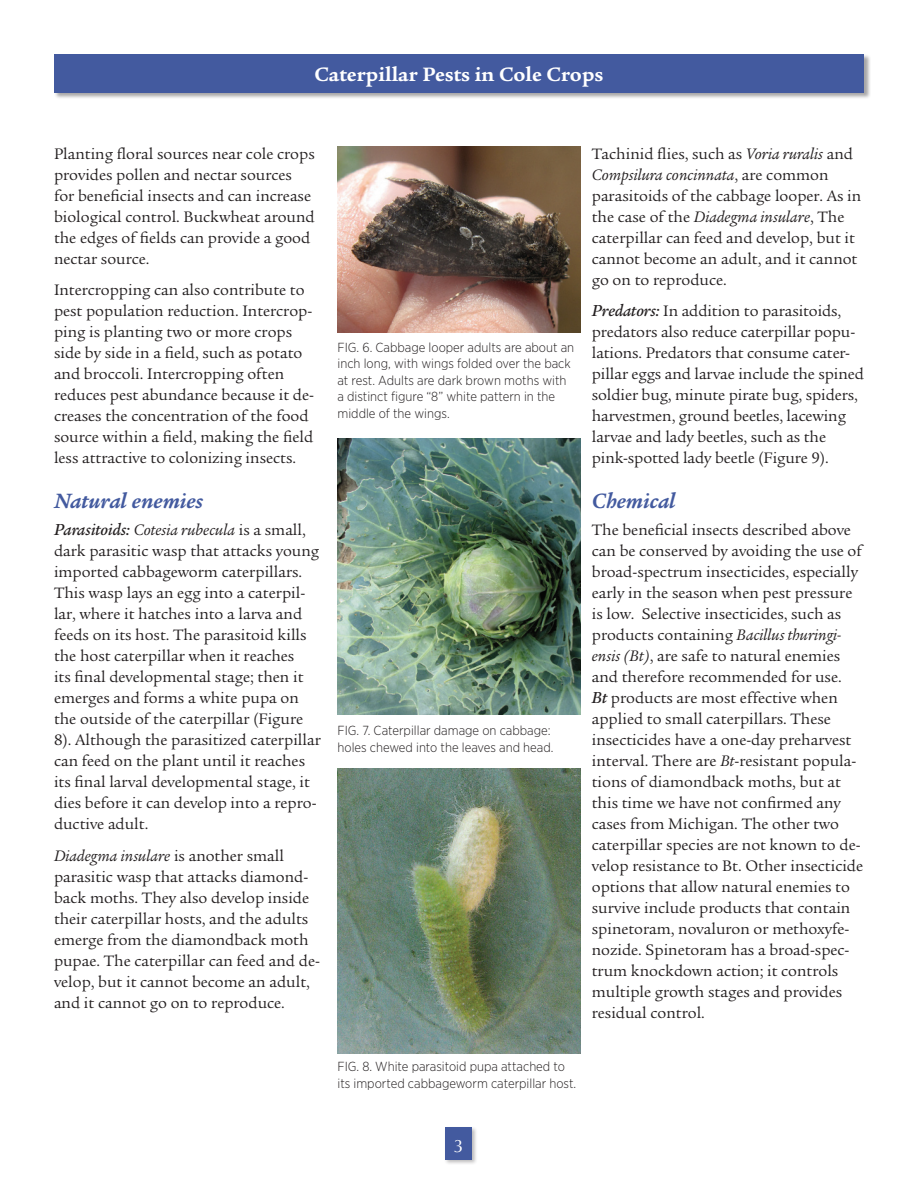
<style>
.page{position:relative;width:918px;height:1188px;background:#fff}
.page>*{position:absolute;margin:0;border:0;box-sizing:border-box;transform-origin:0 0}
.t1{font:italic 700 22.5px "Legacy Serif";color:#435a9f}
.t2{font:700 21px "Legacy Serif";color:#fff}
.t3{font:18px "Optima";color:#fff}
.t4{font:16.5px/21px "Legacy Serif";color:#231f20}
.t5{font:300 13.2px/16.5px "Gotham Narrow";color:#231f20}
.s1{font-weight:500;font-style:italic;font-size:17.25px}
.s2{font-style:italic}
</style>
<div class="page">
<div style="left:54px;top:54px;width:817px;height:46px;background:#231f20;opacity:.4"></div>
<div style="left:54px;top:54px;width:810px;height:39px;background:#435a9f"></div>
<div style="left:444px;top:1126px;width:34px;height:39px;background:#231f20;opacity:.3"></div>
<div style="left:446px;top:1127px;width:26px;height:33px;background:#435a9f"></div>
<img style="left:338px;top:147px;width:242px;height:186px">
<img style="left:338px;top:438px;width:242px;height:277px">
<img style="left:338px;top:769px;width:242px;height:284px">
<p class="t2" style="left:315px;top:62px;width:290px">Caterpillar Pests in Cole Crops</p>
<p class="t4" style="left:54px;top:143px;width:262px">Planting floral sources near cole crops provides pollen and nectar sources for beneficial insects and can increase biological control. Buckwheat around the edges of fields can provide a good nectar source.</p>
<p class="t4" style="left:54px;top:280px;width:261px">Intercropping can also contribute to pest population reduction. Intercrop&shy;ping is planting two or more crops side by side in a field, such as potato and broccoli. Intercropping often reduces pest abundance because it de&shy;creases the concentration of the food source within a field, making the field less attractive to colonizing insects.</p>
<p class="t1" style="left:54px;top:489px;width:151px">Natural enemies</p>
<p class="t4" style="left:54px;top:520px;width:268px"><span class="s1">Parasitoids:</span> <span class="s2">Cotesia rubecula</span> is a small, dark parasitic wasp that attacks young imported cabbageworm caterpillars.<br>This wasp lays an egg into a caterpil&shy;lar, where it hatches into a larva and feeds on its host. The parasitoid kills the host caterpillar when it reaches<br>its final developmental stage; then it emerges and forms a white pupa on the outside of the caterpillar (Figure 8). Although the parasitized caterpillar can feed on the plant until it reaches its final larval developmental stage, it dies before it can develop into a repro&shy;ductive adult.</p>
<p class="t4" style="left:54px;top:845px;width:267px"><span class="s2">Diadegma insulare</span> is another small parasitic wasp that attacks diamond&shy;back moths. They also develop inside their caterpillar hosts, and the adults emerge from the diamondback moth pupae. The caterpillar can feed and de&shy;velop, but it cannot become an adult, and it cannot go on to reproduce.</p>
<p class="t5" style="left:338px;top:338px;width:238px">FIG. 6. Cabbage looper adults are about an inch long, with wings folded over the back at rest. Adults are dark brown moths with a distinct figure “8” white pattern in the middle of the wings.</p>
<p class="t5" style="left:338px;top:722px;width:218px">FIG. 7. Caterpillar damage on cabbage: holes chewed into the leaves and head.</p>
<p class="t4" style="left:592px;top:143px;width:271px">Tachinid flies, such as <span class="s2">Voria ruralis</span> and <span class="s2">Compsilura concinnata</span>, are common parasitoids of the cabbage looper. As in the case of the <span class="s2">Diadegma insulare</span>, The caterpillar can feed and develop, but it cannot become an adult, and it cannot go on to reproduce.</p>
<p class="t4" style="left:592px;top:301px;width:274px"><span class="s1">Predators:</span> In addition to parasitoids, predators also reduce caterpillar popu&shy;lations. Predators that consume cater&shy;pillar eggs and larvae include the spined soldier bug, minute pirate bug, spiders, harvestmen, ground beetles, lacewing larvae and lady beetles, such as the pink-spotted lady beetle (Figure 9).</p>
<p class="t1" style="left:592px;top:489px;width:85px">Chemical</p>
<p class="t4" style="left:592px;top:520px;width:273px">The beneficial insects described above can be conserved by avoiding the use of broad-spectrum insecticides, especially early in the season when pest pressure is low. Selective insecticides, such as products containing <span class="s2">Bacillus thuringi&shy;ensis (Bt)</span>, are safe to natural enemies and therefore recommended for use.<br><span class="s1">Bt</span> products are most effective when applied to small caterpillars. These insecticides have a one-day preharvest interval. There are <span class="s2">Bt</span>-resistant popula&shy;tions of diamondback moths, but at this time we have not confirmed any cases from Michigan. The other two caterpillar species are not known to de&shy;velop resistance to Bt. Other insecticide options that allow natural enemies to survive include products that contain spinetoram, novaluron or methoxyfe&shy;nozide. Spinetoram has a broad-spec&shy;trum knockdown action; it controls multiple growth stages and provides residual control.</p>
<p class="t5" style="left:338px;top:1058px;width:240px">FIG. 8. White parasitoid pupa attached to its imported cabbageworm caterpillar host.</p>
<p class="t3" style="left:454px;top:1135px;width:12px">3</p>
</div>
